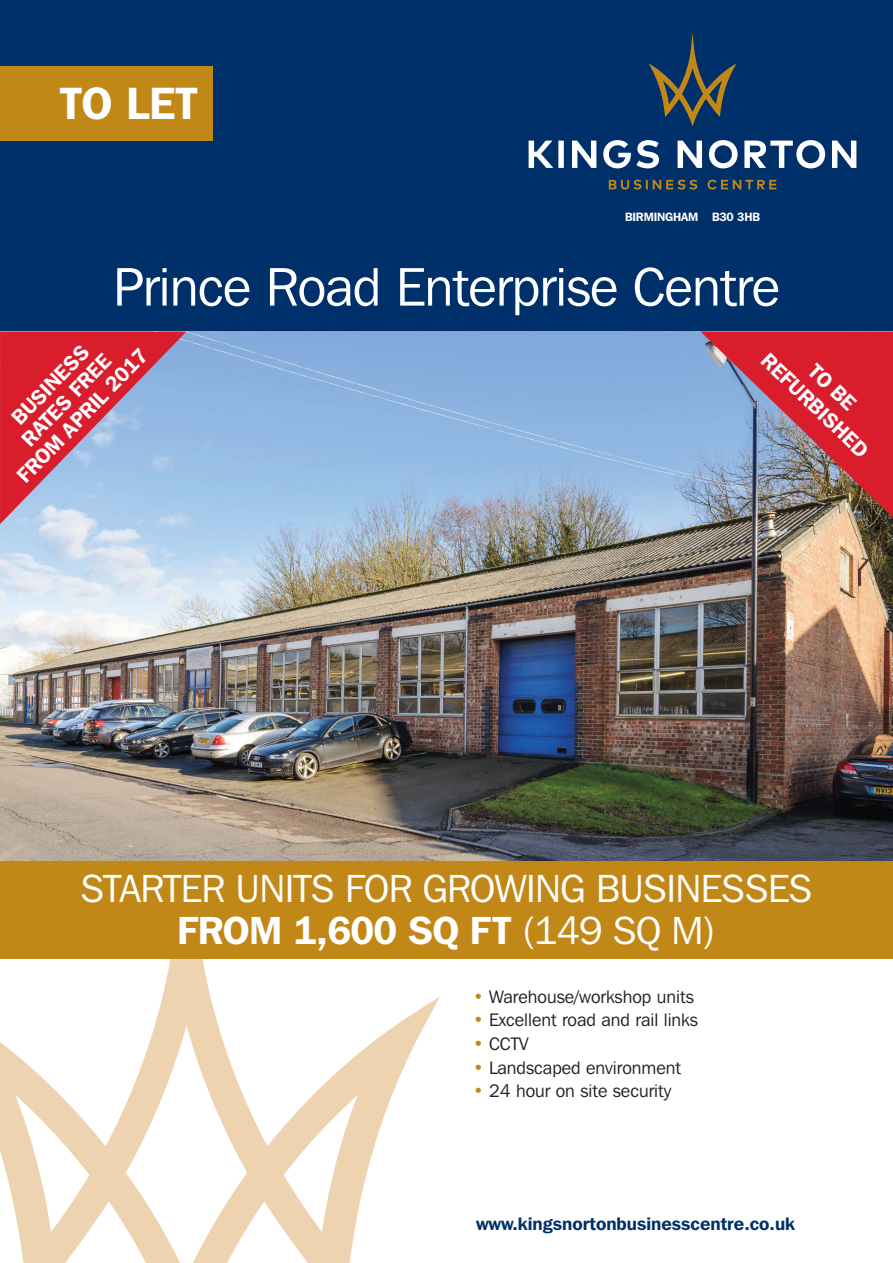
<style>
.page{position:relative;width:893px;height:1263px;background:#fff}
.page>*{position:absolute;margin:0;border:0;box-sizing:border-box;transform-origin:0 0}
.t1{font:54px "Franklin Gothic IT Cby BT";letter-spacing:-.015em;color:#fff}
.t2{font:600 45px "Franklin Gothic IT Cby BT";color:#fff}
.t3{font:39px/41.7px "Franklin Gothic IT Cby BT";letter-spacing:-.015em;color:#fff;text-align:center}
.t4{font:600 21px/22.2px "Franklin Gothic IT Cby BT";color:#fff;text-align:center}
.t5{font:18px "Franklin Gothic IT Cby BT";color:#232122}
.t6{font:600 18px "Franklin Gothic IT Cby BT";color:#003069}
.t7{font:600 12px "Franklin Gothic IT Cby BT";letter-spacing:-.015em;color:#fff}
.s1{font-weight:600}
.s2{color:#c28817}
</style>
<div class="page">
<div style="left:0;top:0;width:893px;height:353px;background:#003069"></div>
<img style="left:0;top:959px;width:440px;height:304px">
<svg style="left:649px;top:33px;width:87px;height:93px"></svg>
<svg style="left:609px;top:180px;width:167px;height:10px"></svg>
<svg style="left:529px;top:140px;width:327px;height:28px"></svg>
<img style="left:0;top:332px;width:893px;height:529px">
<div style="left:0;top:66px;width:212px;height:75px;background:#c28817"></div>
<div style="left:0;top:861px;width:893px;height:98px;background:#c28817"></div>
<img style="left:701px;top:332px;width:192px;height:186px">
<svg style="left:0;top:332px;width:186px;height:192px;background:#bd6f89"></svg>
<h2 class="t2" style="left:60px;top:88px;width:139px">TO LET</h2>
<p class="t7" style="left:625px;top:213px;width:136px">BIRMINGHAM B30 3HB</p>
<h1 class="t1" style="left:113px;top:268px;width:668px">Prince Road Enterprise Centre</h1>
<p class="t4" style="left:-18px;top:442px;width:179px;rotate:-46deg">BUSINESS<br>RATES FREE<br>FROM APRIL 2017</p>
<p class="t4" style="left:790px;top:331px;width:141px;line-height:25.2px;rotate:44deg">TO BE<br>REFURBISHED</p>
<h3 class="t3" style="left:81px;top:871px;width:733px">STARTER UNITS FOR GROWING BUSINESSES<br><span class="s1">FROM 1,600 SQ FT</span> (149 SQ M)</h3>
<p class="t5" style="left:473px;top:990px;width:222px"><span class="s2">•</span> Warehouse/workshop units</p>
<p class="t5" style="left:473px;top:1014px;width:226px"><span class="s2">•</span> Excellent road and rail links</p>
<p class="t5" style="left:473px;top:1037px;width:57px"><span class="s2">•</span> CCTV</p>
<p class="t5" style="left:473px;top:1061px;width:209px"><span class="s2">•</span> Landscaped environment</p>
<p class="t5" style="left:473px;top:1085px;width:200px"><span class="s2">•</span> 24 hour on site security</p>
<p class="t6" style="left:476px;top:1218px;width:321px">www.kingsnortonbusinesscentre.co.uk</p>
</div>
